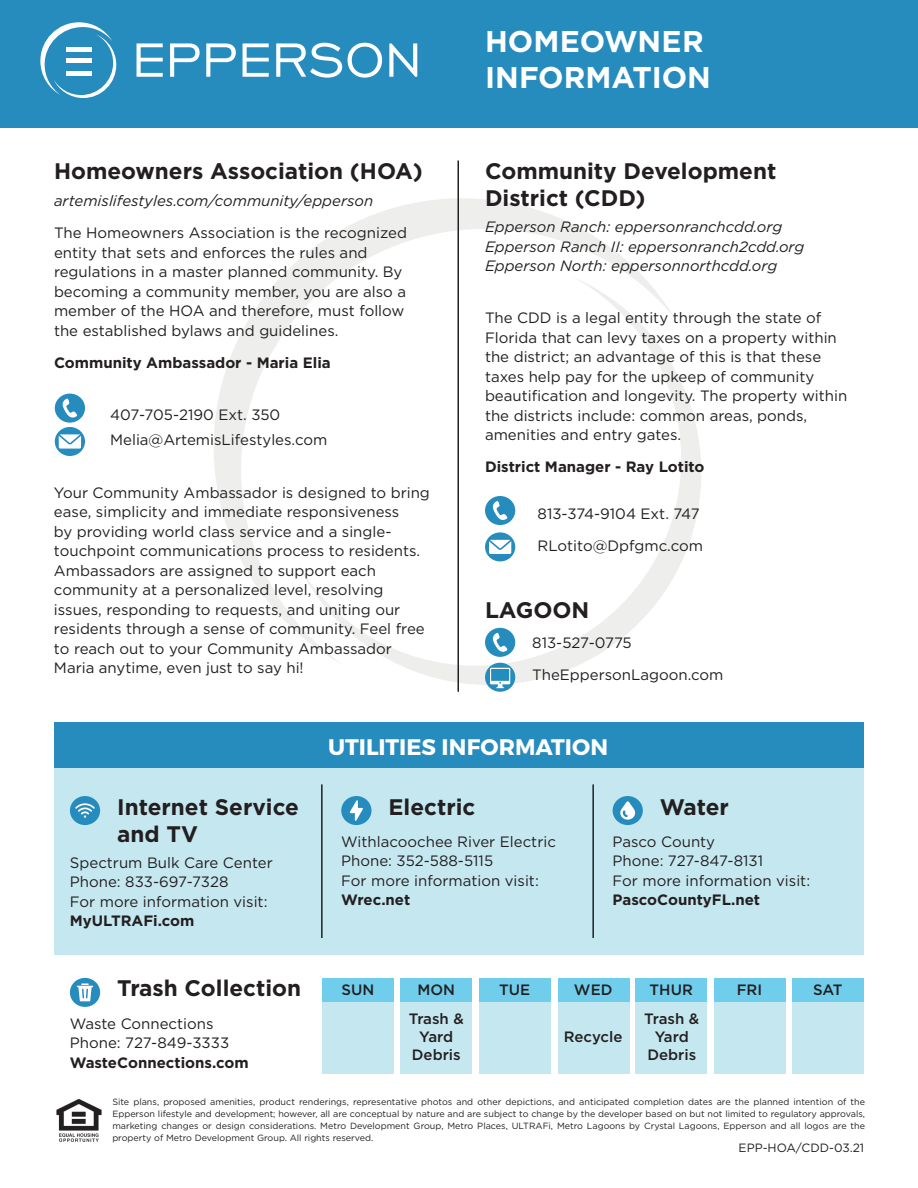
<style>
.page{position:relative;width:918px;height:1188px;background:#fff}
.page>*{position:absolute;margin:0;border:0;box-sizing:border-box;transform-origin:0 0}
.t1{font:700 30px/36px "Gotham HTF";color:#fff}
.t2{font:700 22.5px/27px "Gotham HTF";color:#231f20}
.t3{font:700 22.5px "Montserrat";color:#fff}
.t4{font:15px/19.5px "Gotham HTF";color:#231f20}
.t5{font:italic 15px/19.5px "Gotham HTF";color:#231f20}
.t6{font:700 15px "Gotham HTF";color:#231f20}
.t7{font:500 15px/18px "Gotham HTF";color:#231f20;text-align:center}
.t8{font:12px "Gotham HTF";color:#231f20}
.t9{font:9px/12px "Gotham HTF";color:#231f20;text-align:justify}
</style>
<div class="page">
<div style="left:55px;top:722px;width:809px;height:69px;background:#258cbd"></div>
<div style="left:54px;top:768px;width:810px;height:186px;background:#c5e8f0"></div>
<div style="left:322px;top:978px;width:72px;height:96px;background:#c5e8f0"></div>
<div style="left:400px;top:978px;width:72px;height:96px;background:#c5e8f0"></div>
<div style="left:479px;top:978px;width:72px;height:96px;background:#c5e8f0"></div>
<div style="left:558px;top:978px;width:72px;height:96px;background:#c5e8f0"></div>
<div style="left:636px;top:978px;width:71px;height:96px;background:#c5e8f0"></div>
<div style="left:714px;top:978px;width:72px;height:96px;background:#c5e8f0"></div>
<div style="left:792px;top:978px;width:72px;height:96px;background:#c5e8f0"></div>
<svg style="left:401px;top:371px;width:300px;height:314px"></svg>
<svg style="left:214px;top:198px;width:461px;height:467px"></svg>
<hr style="left:458px;top:161px;width:1px;height:531px;background:#231f20">
<hr style="left:321px;top:784px;width:2px;height:154px;background:#231f20">
<hr style="left:592px;top:784px;width:2px;height:154px;background:#231f20">
<div style="left:0;top:0;width:918px;height:128px;background:#258cbd"></div>
<svg style="left:170px;top:43px;width:66px;height:34px"></svg>
<svg style="left:276px;top:43px;width:141px;height:35px"></svg>
<svg style="left:137px;top:43px;width:26px;height:34px"></svg>
<svg style="left:243px;top:43px;width:26px;height:34px"></svg>
<svg style="left:40px;top:22px;width:76px;height:76px"></svg>
<div style="left:70px;top:796px;width:30px;height:29px;background:#258cbd;border-radius:50%"></div>
<div style="left:70px;top:978px;width:30px;height:29px;background:#258cbd;border-radius:50%"></div>
<svg style="left:75px;top:803px;width:20px;height:15px"></svg>
<div style="left:485px;top:496px;width:30px;height:29px;background:#258cbd;border-radius:50%"></div>
<svg style="left:493px;top:501px;width:15px;height:19px"></svg>
<div style="left:485px;top:628px;width:30px;height:29px;background:#258cbd;border-radius:50%"></div>
<svg style="left:493px;top:633px;width:15px;height:19px"></svg>
<div style="left:55px;top:394px;width:30px;height:29px;background:#258cbd;border-radius:50%"></div>
<svg style="left:63px;top:399px;width:14px;height:19px"></svg>
<div style="left:341px;top:796px;width:30px;height:29px;background:#258cbd;border-radius:50%"></div>
<div style="left:613px;top:796px;width:30px;height:29px;background:#258cbd;border-radius:50%"></div>
<svg style="left:485px;top:663px;width:30px;height:29px"></svg>
<svg style="left:490px;top:668px;width:20px;height:20px"></svg>
<svg style="left:485px;top:532px;width:30px;height:29px"></svg>
<svg style="left:489px;top:540px;width:22px;height:14px"></svg>
<div style="left:55px;top:427px;width:30px;height:29px;background:#258cbd;border-radius:50%"></div>
<svg style="left:59px;top:434px;width:22px;height:15px"></svg>
<svg style="left:350px;top:800px;width:13px;height:21px"></svg>
<svg style="left:620px;top:801px;width:15px;height:19px"></svg>
<svg style="left:77px;top:983px;width:16px;height:18px"></svg>
<div style="left:322px;top:978px;width:72px;height:23px;background:#70cdeb"></div>
<div style="left:400px;top:978px;width:72px;height:23px;background:#70cdeb"></div>
<div style="left:479px;top:978px;width:72px;height:23px;background:#70cdeb"></div>
<div style="left:558px;top:978px;width:72px;height:23px;background:#70cdeb"></div>
<div style="left:636px;top:978px;width:71px;height:23px;background:#70cdeb"></div>
<div style="left:714px;top:978px;width:72px;height:23px;background:#70cdeb"></div>
<div style="left:792px;top:978px;width:72px;height:23px;background:#70cdeb"></div>
<img style="left:56px;top:1098px;width:46px;height:44px">
<h2 class="t2" style="left:54px;top:157px;width:370px">Homeowners Association (HOA)</h2>
<p class="t5" style="left:54px;top:191px;width:321px">artemislifestyles.com/community/epperson</p>
<p class="t4" style="left:54px;top:223px;width:354px">The Homeowners Association is the recognized entity that sets and enforces the rules and regulations in a master planned community. By becoming a community member, you are also a member of the HOA and therefore, must follow the established bylaws and guidelines.</p>
<p class="t6" style="left:54px;top:354px;width:278px">Community Ambassador - Maria Elia</p>
<p class="t4" style="left:110px;top:401px;width:219px;line-height:25.5px">407-705-2190 Ext. 350<br>Melia@ArtemisLifestyles.com</p>
<p class="t4" style="left:54px;top:483px;width:377px">Your Community Ambassador is designed to bring ease, simplicity and immediate responsiveness<br>by providing world class service and a single&shy;touchpoint communications process to residents.<br>Ambassadors are assigned to support each community at a personalized level, resolving issues, responding to requests, and uniting our residents through a sense of community. Feel free to reach out to your Community Ambassador Maria anytime, even just to say hi!</p>
<h1 class="t1" style="left:485px;top:23px;width:227px">HOMEOWNER<br>INFORMATION</h1>
<h2 class="t2" style="left:485px;top:157px;width:293px">Community Development<br>District (CDD)</h2>
<p class="t5" style="left:485px;top:217px;width:321px">Epperson Ranch: eppersonranchcdd.org<br>Epperson Ranch II: eppersonranch2cdd.org<br>Epperson North: eppersonnorthcdd.org</p>
<p class="t4" style="left:485px;top:308px;width:364px">The CDD is a legal entity through the state of Florida that can levy taxes on a property within the district; an advantage of this is that these taxes help pay for the upkeep of community beautification and longevity. The property within the districts include: common areas, ponds, amenities and entry gates.</p>
<p class="t6" style="left:485px;top:458px;width:221px">District Manager - Ray Lotito</p>
<p class="t4" style="left:538px;top:497px;width:167px;line-height:32.2px">813-374-9104 Ext. 747<br>RLotito@Dpfgmc.com</p>
<h2 class="t2" style="left:485px;top:596px;width:106px">LAGOON</h2>
<p class="t4" style="left:532px;top:626px;width:193px;line-height:32.2px">813-527-0775<br>TheEppersonLagoon.com</p>
<h2 class="t2" style="left:117px;top:793px;width:183px">Internet Service and TV</h2>
<p class="t4" style="left:70px;top:853px;width:204px">Spectrum Bulk Care Center<br>Phone: 833-697-7328<br>For more information visit:</p>
<p class="t6" style="left:70px;top:912px;width:126px">MyULTRAFi.com</p>
<h2 class="t2" style="left:117px;top:974px;width:186px">Trash Collection</h2>
<p class="t4" style="left:70px;top:1013px;width:161px">Waste Connections<br>Phone: 727-849-3333</p>
<p class="t6" style="left:70px;top:1054px;width:180px">WasteConnections.com</p>
<h2 class="t3" style="left:328px;top:733px;width:282px">UTILITIES INFORMATION</h2>
<h2 class="t2" style="left:389px;top:793px;width:88px">Electric</h2>
<p class="t4" style="left:341px;top:832px;width:216px">Withlacoochee River Electric<br>Phone: 352-588-5115<br>For more information visit:</p>
<p class="t6" style="left:341px;top:891px;width:71px">Wrec.net</p>
<h2 class="t2" style="left:660px;top:793px;width:71px">Water</h2>
<p class="t4" style="left:613px;top:832px;width:199px">Pasco County<br>Phone: 727-847-8131<br>For more information visit:</p>
<p class="t6" style="left:613px;top:891px;width:149px">PascoCountyFL.net</p>
<p class="t7" style="left:342px;top:980px;width:34px">SUN</p>
<p class="t7" style="left:409px;top:975px;width:57px;line-height:28.8px">MON<br>Trash &amp;</p>
<p class="t7" style="left:412px;top:1027px;width:50px">Yard<br>Debris</p>
<p class="t7" style="left:564px;top:1027px;width:60px">Recycle</p>
<p class="t7" style="left:499px;top:980px;width:33px">TUE</p>
<p class="t7" style="left:574px;top:980px;width:40px">WED</p>
<p class="t7" style="left:650px;top:980px;width:45px">THUR</p>
<p class="t7" style="left:737px;top:980px;width:27px">FRI</p>
<p class="t7" style="left:813px;top:980px;width:31px">SAT</p>
<p class="t7" style="left:644px;top:1009px;width:57px">Trash &amp;<br>Yard<br>Debris</p>
<p class="t9" style="left:112px;top:1096px;width:754px">Site plans, proposed amenities, product renderings, representative photos and other depictions, and anticipated completion dates are the planned intention of the Epperson lifestyle and development; however, all are conceptual by nature and are subject to change by the developer based on but not limited to regulatory approvals, marketing changes or design considerations. Metro Development Group, Metro Places, ULTRAFi, Metro Lagoons by Crystal Lagoons, Epperson and all logos are the property of Metro Development Group. All rights reserved.</p>
<p class="t8" style="left:739px;top:1141px;width:127px">EPP-HOA/CDD-03.21</p>
</div>
